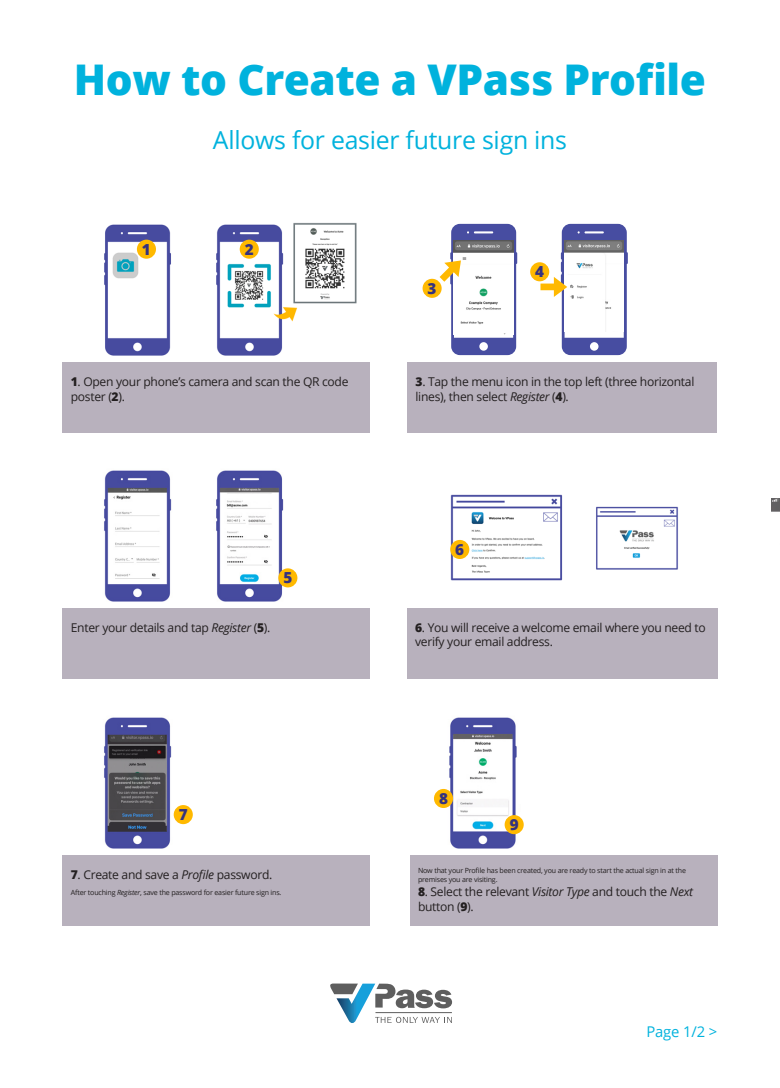
<style>
.page{position:relative;width:780px;height:1088px;background:#fff}
.page>*{position:absolute;margin:0;border:0;box-sizing:border-box;transform-origin:0 0}
.t1{font:800 42.25px "Open Sans";letter-spacing:-.01em;color:#00b2dd}
.t2{font:24.75px "Open Sans";letter-spacing:-.01em;color:#00b2dd}
.t3{font:800 15.25px "Open Sans";color:#343280}
.t4{font:14.75px "Open Sans";color:#00b2dd}
.t5{font:12.12px/14.5px "Open Sans";letter-spacing:-.025em;color:#231f20}
.t6{font:7.12px/8.5px "Open Sans";letter-spacing:-.025em;color:#231f20}
.s1{font-weight:800}
.s2{font-style:italic}
</style>
<div class="page">
<svg style="left:330px;top:983px;width:122px;height:40px"></svg>
<hr style="left:375px;top:1012px;width:77px;height:1px;background:#5e5e5e">
<img style="left:104px;top:470px;width:194px;height:132px">
<img style="left:104px;top:717px;width:84px;height:132px">
<img style="left:450px;top:494px;width:228px;height:87px">
<img style="left:434px;top:717px;width:86px;height:132px">
<div style="left:63px;top:608px;width:307px;height:70px;background:#b8b1bd"></div>
<div style="left:407px;top:608px;width:310px;height:70px;background:#b8b1bd"></div>
<div style="left:63px;top:855px;width:307px;height:71px;background:#b8b1bd"></div>
<div style="left:410px;top:855px;width:307px;height:71px;background:#b8b1bd"></div>
<img style="left:771px;top:498px;width:9px;height:14px">
<img style="left:104px;top:223px;width:253px;height:133px">
<div style="left:407px;top:362px;width:310px;height:71px;background:#b8b1bd"></div>
<div style="left:63px;top:362px;width:307px;height:71px;background:#b8b1bd"></div>
<div style="left:137px;top:240px;width:19px;height:19px;background:#ffb900;border-radius:50%"></div>
<div style="left:240px;top:240px;width:19px;height:19px;background:#ffb900;border-radius:50%"></div>
<div style="left:422px;top:279px;width:19px;height:19px;background:#ffb900;border-radius:50%"></div>
<div style="left:530px;top:262px;width:19px;height:19px;background:#ffb900;border-radius:50%"></div>
<div style="left:278px;top:568px;width:19px;height:19px;background:#ffb900;border-radius:50%"></div>
<div style="left:450px;top:540px;width:19px;height:19px;background:#ffb900;border-radius:50%"></div>
<div style="left:174px;top:805px;width:19px;height:19px;background:#ffb900;border-radius:50%"></div>
<div style="left:434px;top:789px;width:19px;height:19px;background:#ffb900;border-radius:50%"></div>
<div style="left:504px;top:815px;width:19px;height:19px;background:#ffb900;border-radius:50%"></div>
<svg style="left:439px;top:224px;width:78px;height:131px"></svg>
<svg style="left:540px;top:224px;width:87px;height:131px"></svg>
<h1 class="t1" style="left:74px;top:48px;width:633px">How to Create a VPass Profile</h1>
<h2 class="t2" style="left:213px;top:123px;width:355px">Allows for easier future sign ins</h2>
<p class="t3" style="left:142px;top:237px;width:10px">1</p>
<p class="t3" style="left:245px;top:237px;width:10px">2</p>
<p class="t5" style="left:71px;top:374px;width:279px"><span class="s1">1</span>. Open your phone’s camera and scan the QR code poster (<span class="s1">2</span>).</p>
<p class="t3" style="left:283px;top:566px;width:10px">5</p>
<p class="t3" style="left:427px;top:277px;width:10px">3</p>
<p class="t3" style="left:535px;top:260px;width:10px">4</p>
<p class="t5" style="left:415px;top:374px;width:280px"><span class="s1">3</span>. Tap the menu icon in the top left (three horizontal lines), then select <span class="s2">Register</span> (<span class="s1">4</span>).</p>
<p class="t3" style="left:455px;top:538px;width:10px">6</p>
<p class="t5" style="left:71px;top:619px;width:201px">Enter your details and tap <span class="s2">Register</span> (<span class="s1">5</span>).</p>
<p class="t5" style="left:415px;top:619px;width:292px"><span class="s1">6</span>. You will receive a welcome email where you need to verify your email address.</p>
<p class="t3" style="left:179px;top:803px;width:10px">7</p>
<p class="t5" style="left:71px;top:867px;width:203px"><span class="s1">7</span>. Create and save a <span class="s2">Profile</span> password.</p>
<p class="t6" style="left:71px;top:888px;width:212px">After touching <span class="s2">Register</span>, save the password for easier future sign ins.</p>
<p class="t3" style="left:439px;top:787px;width:10px">8</p>
<p class="t3" style="left:509px;top:813px;width:10px">9</p>
<p class="t6" style="left:418px;top:866px;width:269px">Now that your Profile has been created, you are ready to start the actual sign in at the premises you are visiting.</p>
<p class="t5" style="left:418px;top:884px;width:276px"><span class="s1">8</span>. Select the relevant <span class="s2">Visitor Type</span> and touch the <span class="s2">Next </span>button (<span class="s1">9</span>).</p>
<p class="t4" style="left:646px;top:1021px;width:72px">Page 1/2 &gt;</p>
</div>
